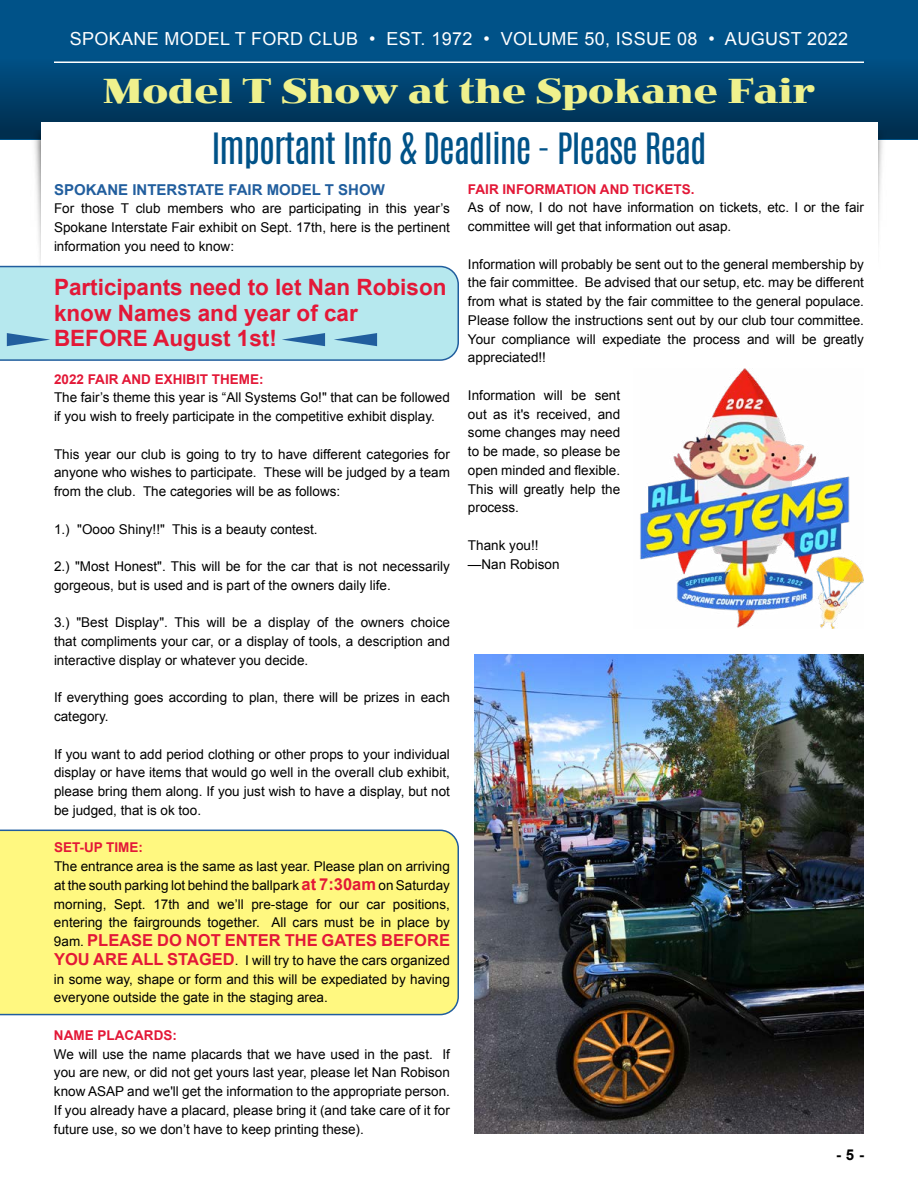
<style>
.page{position:relative;width:918px;height:1188px;background:#fff}
.page>*{position:absolute;margin:0;border:0;box-sizing:border-box;transform-origin:0 0}
.t1{font:36px "Antonio";letter-spacing:-.03em;color:#005288}
.t2{font:700 36px "Jimbo";color:#eff18d}
.t3{font:700 22.5px/25.5px "Arial";color:#e31837}
.t4{font:18px "Arial";letter-spacing:.02em;color:#fff}
.t5{font:700 16.5px "Arial";color:#e31837}
.t6{font:700 15px "Arial";color:#215e9e}
.t7{font:700 15px "Arial";color:#000}
.t8{font:13.5px/18.8px "Arial";color:#000;text-align:justify}
.t9{font:700 13.5px "Arial";color:#e31837}
.s1{font-weight:700;font-size:16.5px;color:#e31837}
.s2{font-weight:400;font-size:13.5px;color:#000}
</style>
<div class="page">
<div style="left:0;top:0;width:918px;height:139px;background:#005288"></div>
<div style="left:0;top:53px;width:918px;height:85px;background:linear-gradient(to bottom,#0a5a8f,#002848)"></div>
<img style="left:19px;top:131px;width:22px;height:135px">
<img style="left:878px;top:131px;width:20px;height:109px">
<div style="left:41px;top:122px;width:837px;height:213px;background:#fff"></div>
<hr style="left:54px;top:62px;width:810px;height:1px;background:#fff">
<img style="left:474px;top:655px;width:390px;height:479px">
<div style="left:0;top:830px;width:459px;height:185px;background:#fff880"></div>
<svg style="left:0;top:266px;width:459px;height:95px;background:#aee1e9"></svg>
<img style="left:640px;top:369px;width:224px;height:259px">
<h3 class="t4" style="left:70px;top:26px;width:780px">SPOKANE MODEL T FORD CLUB • EST. 1972 • VOLUME 50, ISSUE 08 • AUGUST 2022</h3>
<h1 class="t2" style="left:103px;top:70px;width:713px">Model T Show at the Spokane Fair</h1>
<h1 class="t1" style="left:211px;top:122px;width:497px">Important Info &amp; Deadline - Please Read</h1>
<p class="t6" style="left:54px;top:179px;width:332px">SPOKANE INTERSTATE FAIR MODEL T SHOW</p>
<p class="t8" style="left:54px;top:199px;width:397px">For those T club members who are participating in this year’s Spokane Interstate Fair exhibit on Sept. 17th, here is the pertinent information you need to know:</p>
<h2 class="t3" style="left:54px;top:275px;width:394px">Participants need to let Nan Robison know Names and year of car<br>BEFORE August 1st!</h2>
<p class="t9" style="left:54px;top:370px;width:211px">2022 FAIR AND EXHIBIT THEME:</p>
<p class="t8" style="left:54px;top:388px;width:397px">The fair’s theme this year is “All Systems Go!" that can be followed if you wish to freely participate in the competitive exhibit display.</p>
<p class="t8" style="left:54px;top:445px;width:397px">This year our club is going to try to have different categories for anyone who wishes to participate. These will be judged by a team from the club. The categories will be as follows:</p>
<p class="t8" style="left:54px;top:520px;width:265px">1.) "Oooo Shiny!!" This is a beauty contest.</p>
<p class="t8" style="left:54px;top:557px;width:397px">2.) "Most Honest". This will be for the car that is not necessarily gorgeous, but is used and is part of the owners daily life.</p>
<p class="t8" style="left:54px;top:613px;width:397px">3.) "Best Display". This will be a display of the owners choice that compliments your car, or a display of tools, a description and interactive display or whatever you decide.</p>
<p class="t8" style="left:54px;top:688px;width:397px">If everything goes according to plan, there will be prizes in each category.</p>
<p class="t8" style="left:54px;top:745px;width:397px">If you want to add period clothing or other props to your individual display or have items that would go well in the overall club exhibit, please bring them along. If you just wish to have a display, but not be judged, that is ok too.</p>
<p class="t9" style="left:54px;top:839px;width:91px">SET-UP TIME:</p>
<p class="t8" style="left:54px;top:857px;width:398px">The entrance area is the same as last year. Please plan on arriving at the south parking lot behind the ballpark <span class="s1">at 7:30am</span> on Saturday morning, Sept. 17th and we’ll pre-stage for our car positions, entering the fairgrounds together. All cars must be in place by</p>
<p class="t5" style="left:54px;top:929px;width:398px"><span class="s2">9am.</span> PLEASE DO NOT ENTER THE GATES BEFORE</p>
<p class="t8" style="left:54px;top:951px;width:398px"><span class="s1">YOU ARE ALL STAGED</span>. I will try to have the cars organized in some way, shape or form and this will be expediated by having everyone outside the gate in the staging area.</p>
<p class="t9" style="left:54px;top:1026px;width:124px">NAME PLACARDS:</p>
<p class="t8" style="left:54px;top:1045px;width:398px">We will use the name placards that we have used in the past. If you are new, or did not get yours last year, please let Nan Robison know ASAP and we'll get the information to the appropriate person.<br>If you already have a placard, please bring it (and take care of it for future use, so we don’t have to keep printing these).</p>
<p class="t9" style="left:468px;top:180px;width:228px">FAIR INFORMATION AND TICKETS.</p>
<p class="t8" style="left:468px;top:198px;width:398px">As of now, I do not have information on tickets, etc. I or the fair committee will get that information out asap.</p>
<p class="t8" style="left:468px;top:255px;width:398px">Information will probably be sent out to the general membership by the fair committee. Be advised that our setup, etc. may be different from what is stated by the fair committee to the general populace.<br>Please follow the instructions sent out by our club tour committee.<br>Your compliance will expediate the process and will be greatly appreciated!!</p>
<p class="t8" style="left:468px;top:386px;width:154px">Information will be sent out as it's received, and some changes may need to be made, so please be open minded and flexible.<br>This will greatly help the process.</p>
<p class="t8" style="left:468px;top:536px;width:93px">Thank you!! —Nan Robison</p>
<p class="t7" style="left:836px;top:1145px;width:29px">- 5 -</p>
</div>
